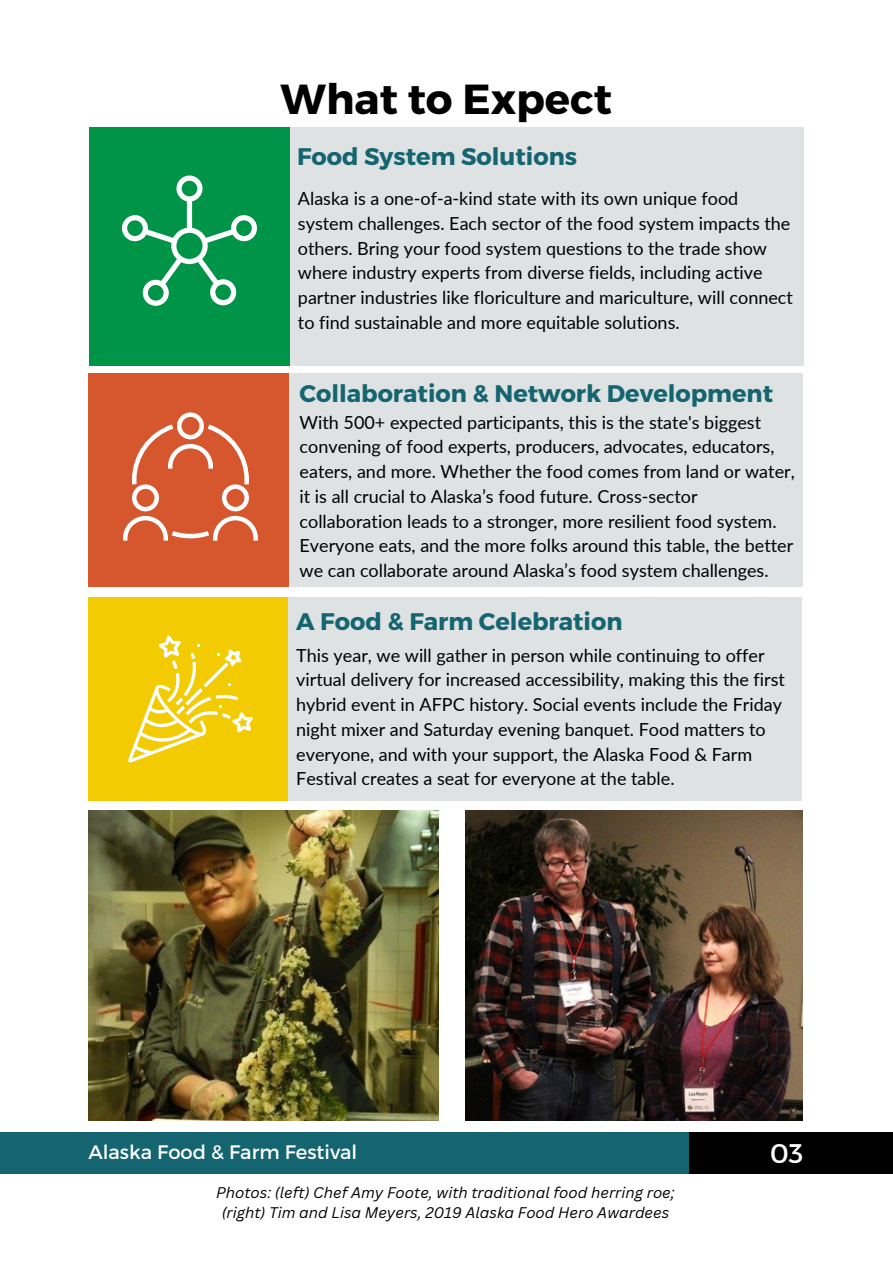
<style>
.page{position:relative;width:893px;height:1264px;background:#fff}
.page>*{position:absolute;margin:0;border:0;box-sizing:border-box;transform-origin:0 0}
.t1{font:700 42px "Montserrat";color:#000}
.t2{font:27px "Montserrat";color:#fff}
.t3{font:700 24px "Montserrat";color:#146570}
.t4{font:19.5px "Montserrat";color:#fff}
.t5{font:18px/24.8px "Lato";color:#000}
.t6{font:italic 15px "Canva Sans";color:#000}
</style>
<div class="page">
<img style="left:88px;top:811px;width:350px;height:309px">
<div style="left:88px;top:597px;width:201px;height:203px;background:#f2cb02"></div>
<div style="left:290px;top:127px;width:513px;height:238px;background:#dee2e2"></div>
<div style="left:89px;top:127px;width:201px;height:238px;background:#009448"></div>
<div style="left:88px;top:373px;width:201px;height:213px;background:#d6562d"></div>
<div style="left:288px;top:597px;width:513px;height:203px;background:#dee2e2"></div>
<div style="left:289px;top:373px;width:513px;height:213px;background:#dee2e2"></div>
<svg style="left:122px;top:175px;width:135px;height:131px"></svg>
<svg style="left:128px;top:635px;width:125px;height:127px"></svg>
<svg style="left:123px;top:412px;width:135px;height:128px"></svg>
<div style="left:688px;top:1132px;width:204px;height:41px;background:#000"></div>
<div style="left:0;top:1132px;width:688px;height:41px;background:#146570"></div>
<img style="left:465px;top:811px;width:336px;height:309px">
<p class="t1" style="left:280px;top:72px;width:333px">What to Expect</p>
<p class="t3" style="left:297px;top:141px;width:281px">Food System Solutions</p>
<p class="t5" style="left:298px;top:186px;width:496px">Alaska is a one-of-a-kind state with its own unique food system challenges. Each sector of the food system impacts the others. Bring your food system questions to the trade show where industry experts from diverse fields, including active partner industries like floriculture and mariculture, will connect to find sustainable and more equitable solutions.</p>
<p class="t3" style="left:299px;top:378px;width:475px">Collaboration &amp; Network Development</p>
<p class="t5" style="left:299px;top:409px;width:496px">With 500+ expected participants, this is the state's biggest convening of food experts, producers, advocates, educators, eaters, and more. Whether the food comes from land or water, it is all crucial to Alaska’s food future. Cross-sector collaboration leads to a stronger, more resilient food system.<br>Everyone eats, and the more folks around this table, the better we can collaborate around Alaska’s food system challenges.</p>
<p class="t3" style="left:296px;top:606px;width:328px">A Food &amp; Farm Celebration</p>
<p class="t5" style="left:296px;top:642px;width:490px">This year, we will gather in person while continuing to offer virtual delivery for increased accessibility, making this the first hybrid event in AFPC history. Social events include the Friday night mixer and Saturday evening banquet. Food matters to everyone, and with your support, the Alaska Food &amp; Farm Festival creates a seat for everyone at the table.</p>
<p class="t4" style="left:88px;top:1139px;width:270px">Alaska Food &amp; Farm Festival</p>
<p class="t6" style="left:216px;top:1181px;width:460px">Photos: (left) Chef Amy Foote, with traditional food herring roe;</p>
<p class="t6" style="left:222px;top:1201px;width:449px">(right) Tim and Lisa Meyers, 2019 Alaska Food Hero Awardees</p>
<p class="t2" style="left:770px;top:1136px;width:35px">03</p>
</div>
